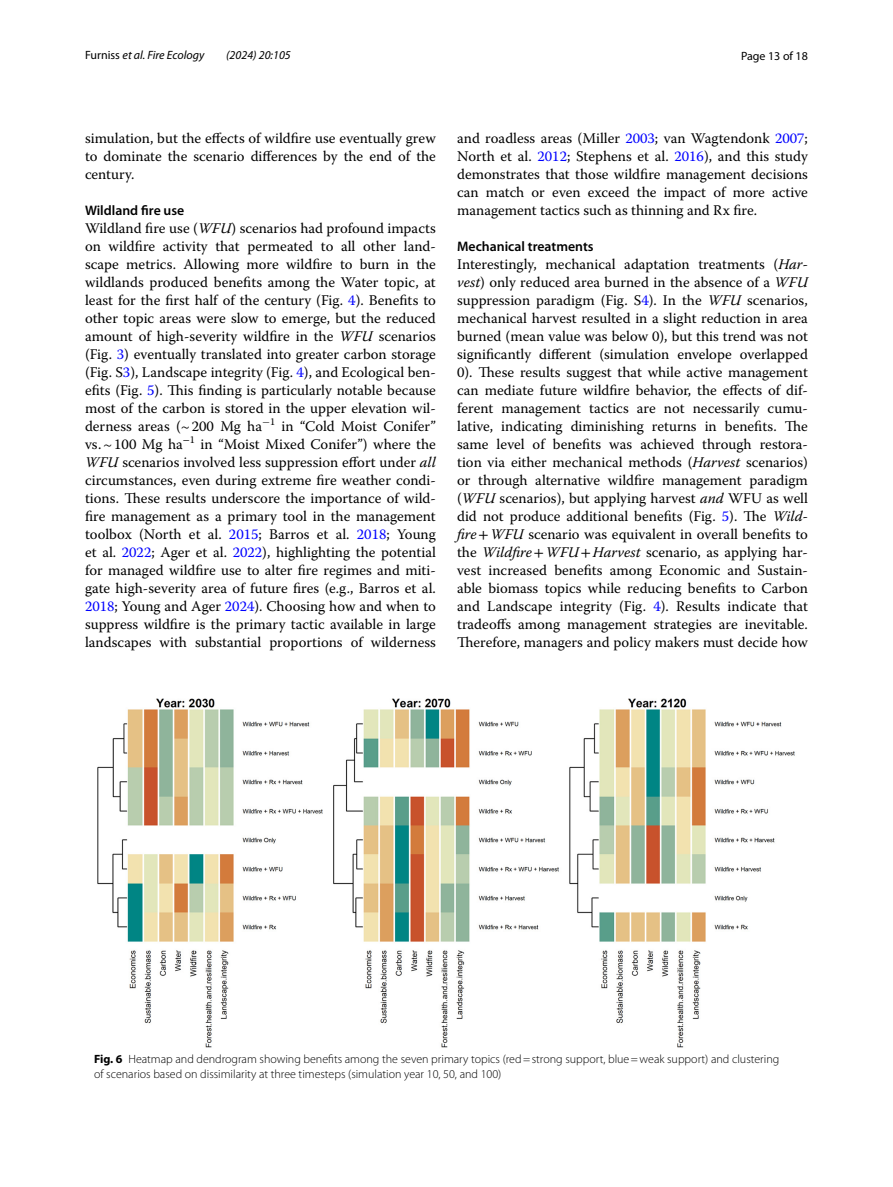
<style>
.page{position:relative;width:893px;height:1187px;background:#fff}
.page>*{position:absolute;margin:0;border:0;box-sizing:border-box;transform-origin:0 0}
.t1{font:14.7px/18px "Warnock Pro";color:#000;text-align:justify}
.t2{font:600 13.8px "Myriad Pro";color:#000}
.t3{font:300 12px/15px "Myriad Pro";color:#000}
.t4{font:italic 12px "Myriad Pro";color:#000}
.t5{font:12px "Myriad Pro";color:#000}
.s1{font-style:normal}
.s2{font-style:italic}
.s3{color:#00f}
.s4{font-family:"STIX"}
.s5{font-weight:700}
</style>
<div class="page">
<img style="left:97px;top:698px;width:698px;height:349px">
<p class="t4" style="left:85px;top:48px;width:121px"><span class="s1">Furniss</span> et al. Fire Ecology</p>
<p class="t4" style="left:226px;top:48px;width:66px">(2024) 20:105</p>
<p class="t5" style="left:741px;top:48px;width:68px">Page 13 of 18</p>
<p class="t1" style="left:85px;top:128px;width:352px">simulation, but the effects of wildfire use eventually grew to dominate the scenario differences by the end of the century.</p>
<p class="t2" style="left:85px;top:201px;width:101px">Wildland fire use</p>
<p class="t1" style="left:85px;top:218px;width:352px">Wildland fire use (<span class="s2">WFU</span>) scenarios had profound impacts on wildfire activity that permeated to all other land&shy;scape metrics. Allowing more wildfire to burn in the wildlands produced benefits among the Water topic, at least for the first half of the century (Fig. <span class="s3">4</span>). Benefits to other topic areas were slow to emerge, but the reduced amount of high-severity wildfire in the <span class="s2">WFU</span> scenarios (Fig. <span class="s3">3</span>) eventually translated into greater carbon storage (Fig. S<span class="s3">3</span>), Landscape integrity (Fig. <span class="s3">4</span>), and Ecological ben&shy;efits (Fig. <span class="s3">5</span>). This finding is particularly notable because most of the carbon is stored in the upper elevation wil&shy;derness areas (~200 Mg ha<sup>−</sup><sup>1</sup> in “Cold Moist Conifer” vs.~100 Mg ha<sup>−</sup><sup>1</sup> in “Moist Mixed Conifer”) where the <span class="s2">WFU</span> scenarios involved less suppression effort under <span class="s2">all </span>circumstances, even during extreme fire weather condi&shy;tions. These results underscore the importance of wild&shy;fire management as a primary tool in the management toolbox (North et al. <span class="s3">2015</span>; Barros et al. <span class="s3">2018</span>; Young et al. <span class="s3">2022</span>; Ager et al. <span class="s3">2022</span>), highlighting the potential for managed wildfire use to alter fire regimes and miti&shy;gate high-severity area of future fires (e.g., Barros et al.<br><span class="s3">2018</span>; Young and Ager <span class="s3">2024</span>). Choosing how and when to suppress wildfire is the primary tactic available in large landscapes with substantial proportions of wilderness</p>
<p class="t1" style="left:457px;top:128px;width:352px">and roadless areas (Miller <span class="s3">2003</span>; van Wagtendonk <span class="s3">2007</span>; North et al. <span class="s3">2012</span>; Stephens et al. <span class="s3">2016</span>), and this study demonstrates that those wildfire management decisions can match or even exceed the impact of more active management tactics such as thinning and Rx fire.</p>
<p class="t2" style="left:457px;top:237px;width:138px">Mechanical treatments</p>
<p class="t1" style="left:457px;top:254px;width:352px">Interestingly, mechanical adaptation treatments (<span class="s2">Har&shy;vest</span>) only reduced area burned in the absence of a <span class="s2">WFU </span>suppression paradigm (Fig. S<span class="s3">4</span>). In the <span class="s2">WFU</span> scenarios, mechanical harvest resulted in a slight reduction in area burned (mean value was below 0), but this trend was not significantly different (simulation envelope overlapped 0). These results suggest that while active management can mediate future wildfire behavior, the effects of dif&shy;ferent management tactics are not necessarily cumu&shy;lative, indicating diminishing returns in benefits. The same level of benefits was achieved through restora&shy;tion via either mechanical methods (<span class="s2">Harvest</span> scenarios) or through alternative wildfire management paradigm (<span class="s2">WFU</span> scenarios), but applying harvest <span class="s2">and</span> WFU as well did not produce additional benefits (Fig. <span class="s3">5</span>). The <span class="s2">Wild&shy;fire</span><span class="s4">+</span><span class="s2">WFU</span> scenario was equivalent in overall benefits to the <span class="s2">Wildfire</span><span class="s4">+</span><span class="s2">WFU</span><span class="s4">+</span><span class="s2">Harvest</span> scenario, as applying har&shy;vest increased benefits among Economic and Sustain&shy;able biomass topics while reducing benefits to Carbon and Landscape integrity (Fig. <span class="s3">4</span>). Results indicate that tradeoffs among management strategies are inevitable.<br>Therefore, managers and policy makers must decide how</p>
<p class="t3" style="left:94px;top:1051px;width:687px"><span class="s5">Fig. 6</span> Heatmap and dendrogram showing benefits among the seven primary topics (red=strong support, blue=weak support) and clustering of scenarios based on dissimilarity at three timesteps (simulation year 10, 50, and 100)</p>
</div>
